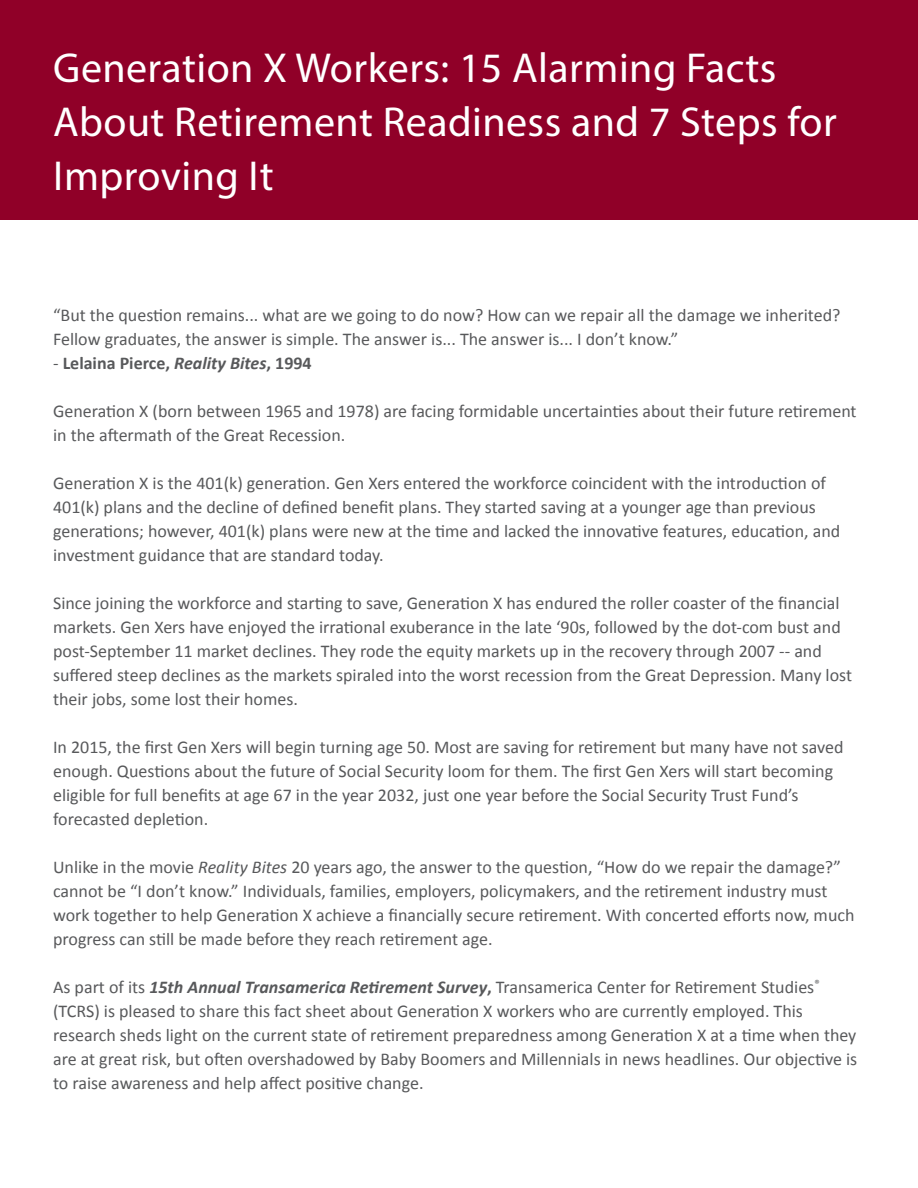
<style>
.page{position:relative;width:918px;height:1188px;background:#fff}
.page>*{position:absolute;margin:0;border:0;box-sizing:border-box;transform-origin:0 0}
.t1{font:42px/54px "Myriad Pro";letter-spacing:.01em;color:#fff}
.t2{font:18px/24px "Calibri";color:#58595b}
.t3{font:700 18px "Calibri";color:#58595b}
.s1{font-weight:400}
.s2{font-style:italic}
.s3{font-weight:700;font-style:italic}
.s4{font-weight:700}
</style>
<div class="page">
<div style="left:0;top:0;width:918px;height:220px;background:#900028"></div>
<h1 class="t1" style="left:53px;top:40px;width:785px">Generation X Workers: 15 Alarming Facts<br>About Retirement Readiness and 7 Steps for<br>Improving It</h1>
<p class="t2" style="left:53px;top:303px;width:789px">“But the question remains... what are we going to do now? How can we repair all the damage we inherited?<br>Fellow graduates, the answer is simple. The answer is... The answer is... I don’t know.”</p>
<p class="t3" style="left:53px;top:352px;width:260px"><span class="s1">-</span> Lelaina Pierce, <span class="s2">Reality Bites</span>, 1994</p>
<p class="t2" style="left:53px;top:399px;width:805px">Generation X (born between 1965 and 1978) are facing formidable uncertainties about their future retirement in the aftermath of the Great Recession.</p>
<p class="t2" style="left:53px;top:471px;width:789px">Generation X is the 401(k) generation. Gen Xers entered the workforce coincident with the introduction of 401(k) plans and the decline of defined benefit plans. They started saving at a younger age than previous generations; however, 401(k) plans were new at the time and lacked the innovative features, education, and investment guidance that are standard today.</p>
<p class="t2" style="left:53px;top:591px;width:800px">Since joining the workforce and starting to save, Generation X has endured the roller coaster of the financial markets. Gen Xers have enjoyed the irrational exuberance in the late ‘90s, followed by the dot-com bust and post-September 11 market declines. They rode the equity markets up in the recovery through 2007 -- and suffered steep declines as the markets spiraled into the worst recession from the Great Depression. Many lost their jobs, some lost their homes.</p>
<p class="t2" style="left:53px;top:735px;width:792px">In 2015, the first Gen Xers will begin turning age 50. Most are saving for retirement but many have not saved enough. Questions about the future of Social Security loom for them. The first Gen Xers will start becoming eligible for full benefits at age 67 in the year 2032, just one year before the Social Security Trust Fund’s forecasted depletion.</p>
<p class="t2" style="left:53px;top:855px;width:803px">Unlike in the movie <span class="s2">Reality Bites</span> 20 years ago, the answer to the question, “How do we repair the damage?” cannot be “I don’t know.” Individuals, families, employers, policymakers, and the retirement industry must work together to help Generation X achieve a financially secure retirement. With concerted efforts now, much progress can still be made before they reach retirement age.</p>
<p class="t2" style="left:53px;top:975px;width:806px">As part of its <span class="s3">15th Annual Transamerica Retirement Survey</span><span class="s4">,</span> Transamerica Center for Retirement Studies<sup>® </sup>(TCRS) is pleased to share this fact sheet about Generation X workers who are currently employed. This research sheds light on the current state of retirement preparedness among Generation X at a time when they are at great risk, but often overshadowed by Baby Boomers and Millennials in news headlines. Our objective is to raise awareness and help affect positive change.</p>
</div>
